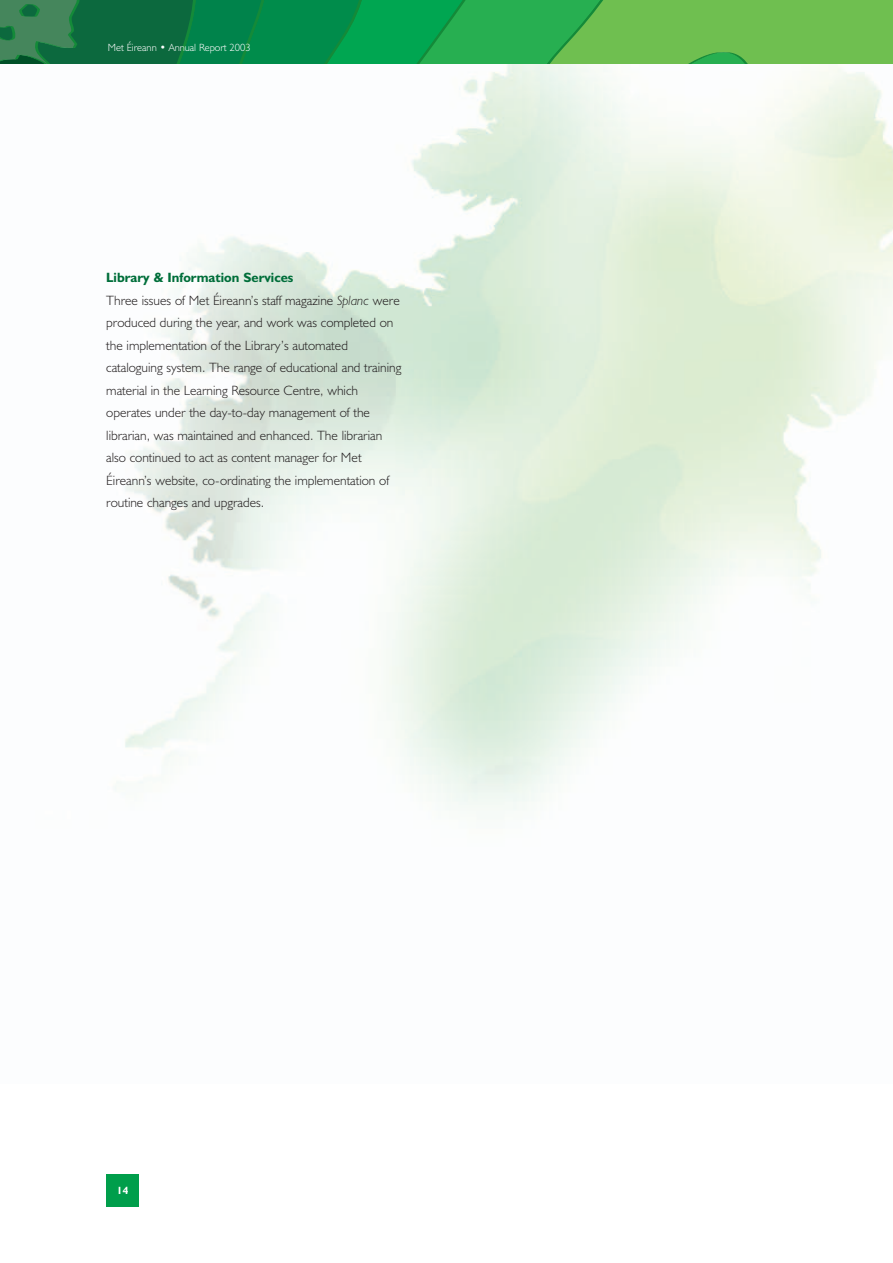
<style>
.page{position:relative;width:893px;height:1263px;background:#fff}
.page>*{position:absolute;margin:0;border:0;box-sizing:border-box;transform-origin:0 0}
.t1{font:300 13.5px/22.5px "Humanist 521 BT";color:#231f20}
.t2{font:300 10.5px "Humanist 521 BT";color:#fff}
.t3{font:700 10.5px "Humanist 521 BT";color:#fff}
.s1{font-weight:700;color:#006e3a}
.s2{font-style:italic}
</style>
<div class="page">
<div style="left:106px;top:1174px;width:33px;height:32px;background:#009e4b"></div>
<svg style="left:0;top:0;width:893px;height:64px;background:#329f4c"></svg>
<p class="t2" style="left:108px;top:44px;width:144px">Met Éireann • Annual Report 2003</p>
<p class="t1" style="left:106px;top:268px;width:297px"><span class="s1">Library &amp; Information Services<br></span>Three issues of Met Éireann’s staff magazine <span class="s2">Splanc</span> were produced during the year, and work was completed on the implementation of the Library’s automated cataloguing system. The range of educational and training material in the Learning Resource Centre, which operates under the day-to-day management of the librarian, was maintained and enhanced. The librarian also continued to act as content manager for Met Éireann’s website, co-ordinating the implementation of routine changes and upgrades.</p>
<p class="t3" style="left:117px;top:1186px;width:13px">14</p>
</div>
